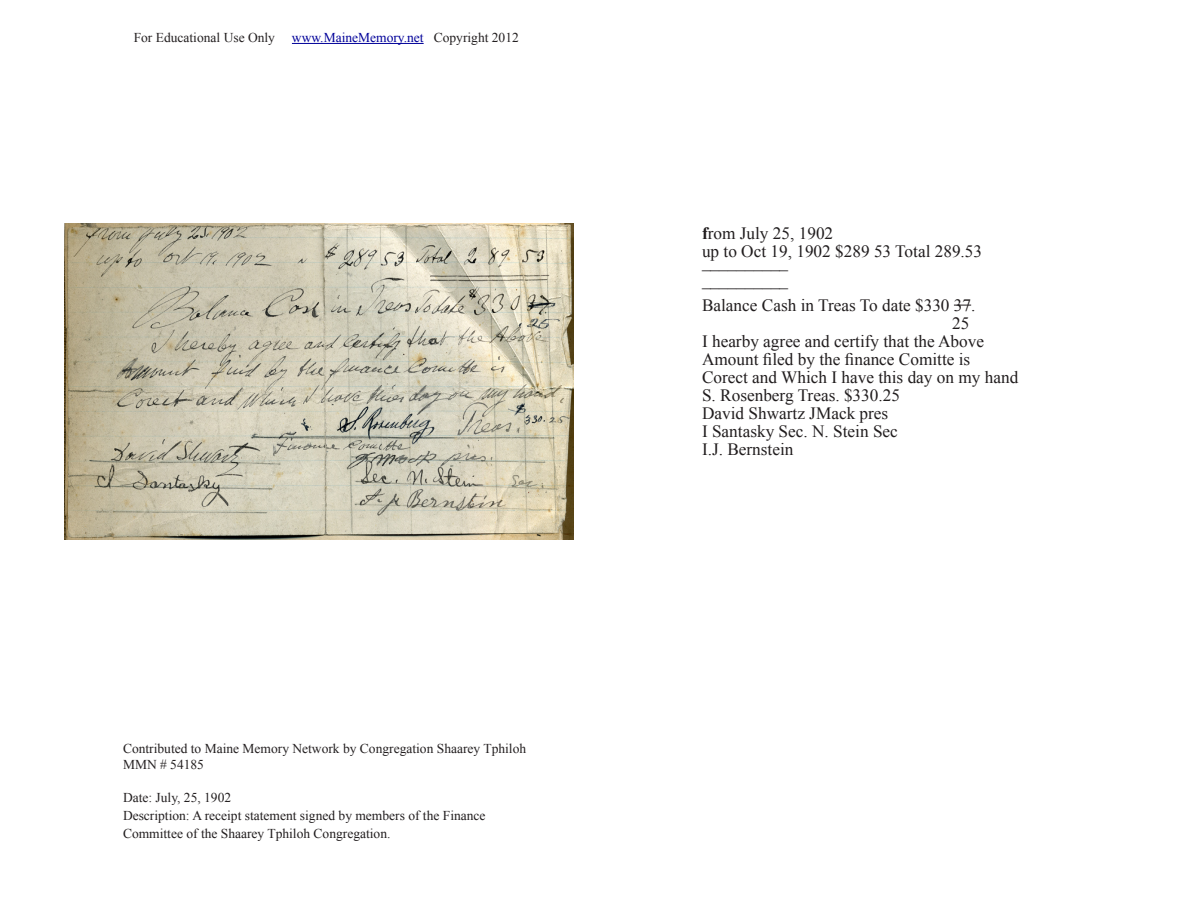
<style>
.page{position:relative;width:1188px;height:918px;background:#fff}
.page>*{position:absolute;margin:0;border:0;box-sizing:border-box;transform-origin:0 0}
.t1{font:17.25px "Times New Roman";color:#211d1e}
.t2{font:13.5px "Times New Roman";color:#231f20}
.t3{font:13.5px/18px "Times New Roman";color:#211d1e}
.s1{color:#009}
.s2{color:#231f20}
.s3{font-weight:700}
</style>
<div class="page">
<hr style="left:292px;top:43px;width:132px;height:1px;background:#009">
<svg style="left:954px;top:305px;width:17px;height:1px"></svg>
<img style="left:64px;top:224px;width:509px;height:315px">
<p class="t2" style="left:134px;top:30px;width:387px">For Educational Use Only <span class="s1">www.MaineMemory.net</span> Copyright 2012</p>
<p class="t2" style="left:123px;top:741px;width:405px">Contributed to Maine Memory Network by Congregation Shaarey Tphiloh</p>
<p class="t2" style="left:123px;top:757px;width:82px">MMN # 54185</p>
<p class="t2" style="left:123px;top:789px;width:110px">Date: July, 25, 1902</p>
<p class="t3" style="left:123px;top:806px;width:364px"><span class="s2">Description:</span> A receipt statement signed by members of the Finance<br>Committee of the Shaarey Tphiloh Congregation.</p>
<p class="t1" style="left:702px;top:223px;width:133px"><span class="s3">f</span>rom July 25, 1902</p>
<p class="t1" style="left:702px;top:241px;width:282px">up to Oct 19, 1902 $289 53 Total 289.53</p>
<p class="t1" style="left:702px;top:259px;width:88px">––––––––––</p>
<p class="t1" style="left:702px;top:277px;width:88px">––––––––––</p>
<p class="t1" style="left:702px;top:295px;width:275px">Balance Cash in Treas To date $330 37.</p>
<p class="t1" style="left:952px;top:313px;width:19px">25</p>
<p class="t1" style="left:702px;top:331px;width:284px">I hearby agree and certify that the Above</p>
<p class="t1" style="left:702px;top:349px;width:270px">Amount filed by the finance Comitte is</p>
<p class="t1" style="left:702px;top:367px;width:318px">Corect and Which I have this day on my hand</p>
<p class="t1" style="left:702px;top:385px;width:200px">S. Rosenberg Treas. $330.25</p>
<p class="t1" style="left:702px;top:404px;width:188px">David Shwartz JMack pres</p>
<p class="t1" style="left:702px;top:422px;width:197px">I Santasky Sec. N. Stein Sec</p>
<p class="t1" style="left:702px;top:440px;width:93px">I.J. Bernstein</p>
</div>
